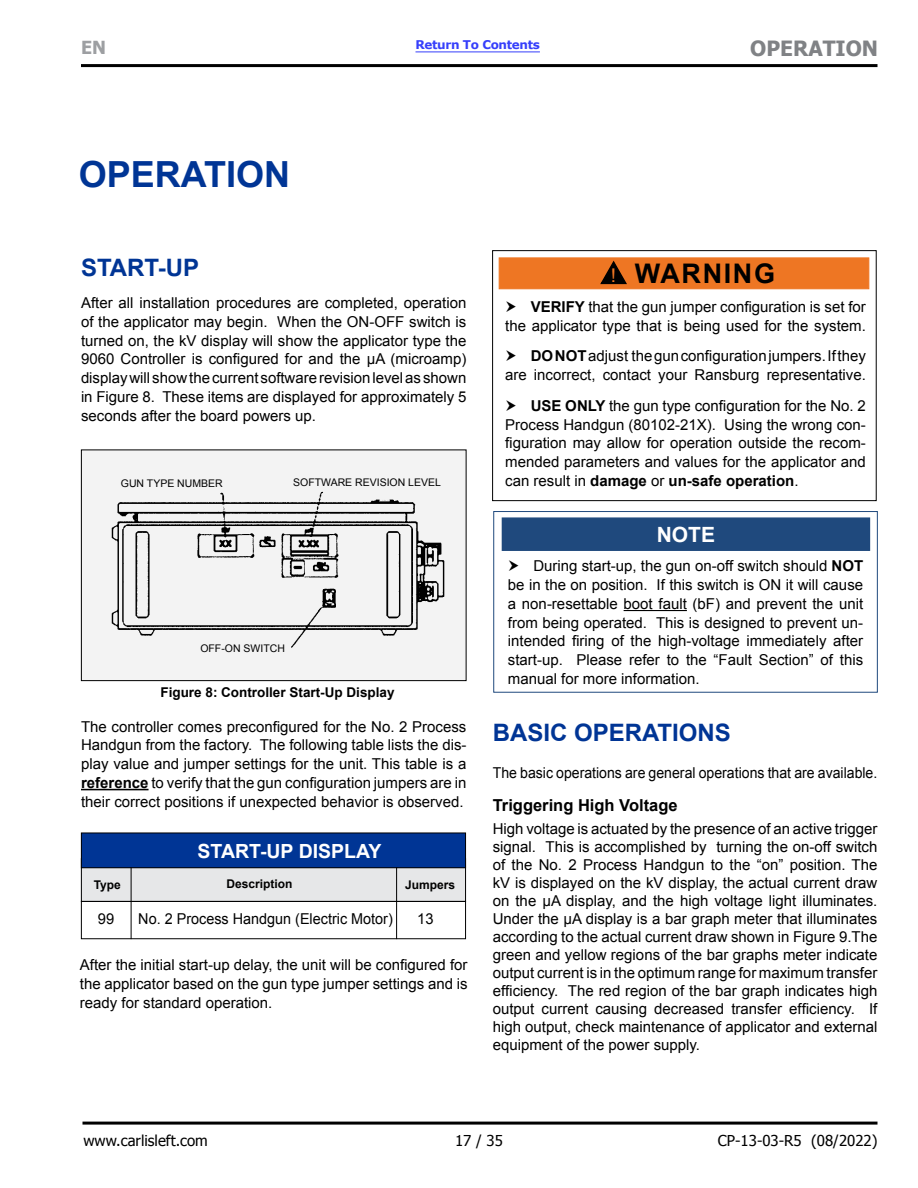
<style>
.page{position:relative;width:918px;height:1188px;background:#fff}
.page>*{position:absolute;margin:0;border:0;box-sizing:border-box;transform-origin:0 0}
.t1{font:700 36px "Arial";color:#003595}
.t2{font:700 27px "Arial";letter-spacing:.06em;color:#000}
.t3{font:700 24px "Arial";color:#003595}
.t4{font:700 21px "Tahoma";color:#808285}
.t5{font:700 21px "Arial";color:#fff}
.t6{font:700 19.5px "Arial";color:#fff}
.t7{font:700 18px "Tahoma";color:#9d9fa2}
.t8{font:700 16.5px "Arial";color:#000}
.t9{font:15px/18.8px "Arial";color:#000;text-align:justify}
.t10{font:15px "Arial";color:#000;scale:.94 1}
.t11{font:15px "Tahoma";color:#000}
.t12{font:15px "Arial";color:#000;scale:.96 1}
.t13{font:700 13.5px "Arial";color:#000}
.t14{font:700 12px "Arial";color:#000}
.t15{font:700 12px "Verdana";letter-spacing:-.03em;color:#363ffb}
.t16{font:10.5px "Arial";color:#000}
.s1{font-weight:400;font-size:18.9px;color:#ee7623}
.s2{font-weight:700}
</style>
<div class="page">
<hr style="left:81px;top:64px;width:797px;height:3px;background:#000">
<hr style="left:82px;top:1122px;width:796px;height:3px;background:#000">
<div style="left:493px;top:511px;width:385px;height:182px;background:#fff;border:1px solid #1f497d"></div>
<div style="left:502px;top:517px;width:368px;height:34px;background:#1f497d;border:2px solid #1f497d"></div>
<div style="left:492px;top:250px;width:385px;height:251px;border:1px solid #000"></div>
<div style="left:499px;top:258px;width:370px;height:31px;background:#ee7623;border:1px solid #ee7623"></div>
<svg style="left:600px;top:260px;width:27px;height:25px"></svg>
<div style="left:81px;top:450px;width:385px;height:231px;background:#f3f3f3"></div>
<div style="left:81px;top:450px;width:385px;height:231px;border:1px solid #000"></div>
<hr style="left:81px;top:789px;width:68px;height:1px;background:#000">
<div style="left:81px;top:859px;width:385px;height:42px;background:#e6e7e8"></div>
<div style="left:81px;top:901px;width:385px;height:38px;border:1px solid #000"></div>
<div style="left:81px;top:833px;width:385px;height:35px;background:#003595"></div>
<div style="left:81px;top:833px;width:385px;height:35px;border:1px solid #000"></div>
<hr style="left:131px;top:867px;width:1px;height:72px;background:#000">
<hr style="left:396px;top:867px;width:1px;height:72px;background:#000">
<img style="left:111px;top:491px;width:334px;height:157px">
<hr style="left:624px;top:610px;width:63px;height:1px;background:#000">
<hr style="left:416px;top:52px;width:124px;height:1px;background:#363ffb">
<p class="t15" style="left:416px;top:37px;width:126px">Return To Contents</p>
<p class="t7" style="left:81px;top:35px;width:26px">EN</p>
<h3 class="t4" style="left:750px;top:34px;width:129px">OPERATION</h3>
<h1 class="t1" style="left:79px;top:151px;width:213px">OPERATION</h1>
<h3 class="t3" style="left:81px;top:252px;width:120px">START-UP</h3>
<p class="t9" style="left:81px;top:294px;width:387px">After all installation procedures are completed, operation of the applicator may begin. When the ON-OFF switch is turned on, the kV display will show the applicator type the 9060 Controller is configured for and the µA (microamp) display will show the current software revision level as shown in Figure 8. These items are displayed for approximately 5 seconds after the board powers up.</p>
<p class="t16" style="left:121px;top:477px;width:103px">GUN TYPE NUMBER</p>
<p class="t16" style="left:293px;top:476px;width:149px">SOFTWARE REVISION LEVEL</p>
<p class="t16" style="left:200px;top:642px;width:86px">OFF-ON SWITCH</p>
<h2 class="t2" style="left:611px;top:256px;width:166px"><span class="s1">!</span> WARNING</h2>
<p class="t9" style="left:505px;top:297px;width:362px;text-align:right"><span class="s2">VERIFY</span> that the gun jumper configuration is set for<br>the applicator type that is being used for the system.</p>
<p class="t9" style="left:505px;top:347px;width:362px;text-align:right"><span class="s2">DO NOT</span> adjust the gun configuration jumpers. If they<br>are incorrect, contact your Ransburg representative.</p>
<p class="t9" style="left:505px;top:396px;width:362px;text-indent:26px"><span class="s2">USE ONLY</span> the gun type configuration for the No. 2<br>Process Handgun (80102-21X). Using the wrong con&shy;figuration may allow for operation outside the recom&shy;mended parameters and values for the applicator and can result in <span class="s2">damage</span> or <span class="s2">un-safe operation</span>.</p>
<h3 class="t5" style="left:657px;top:521px;width:60px">NOTE</h3>
<p class="t9" style="left:508px;top:557px;width:357px;text-indent:26px">During start-up, the gun on-off switch should <span class="s2">NOT </span>be in the on position. If this switch is ON it will cause a non-resettable boot fault (bF) and prevent the unit from being operated. This is designed to prevent un&shy;intended firing of the high-voltage immediately after start-up. Please refer to the “Fault Section” of this manual for more information.</p>
<p class="t13" style="left:160px;top:683px;width:236px">Figure 8: Controller Start-Up Display</p>
<p class="t9" style="left:81px;top:717px;width:387px">The controller comes preconfigured for the No. 2 Process Handgun from the factory. The following table lists the dis&shy;play value and jumper settings for the unit. This table is a <span class="s2">reference</span> to verify that the gun configuration jumpers are in their correct positions if unexpected behavior is observed.</p>
<h3 class="t3" style="left:493px;top:716px;width:240px">BASIC OPERATIONS</h3>
<p class="t10" style="left:493px;top:763px;width:411px">The basic operations are general operations that are available.</p>
<p class="t8" style="left:493px;top:794px;width:186px">Triggering High Voltage</p>
<p class="t9" style="left:493px;top:819px;width:386px;line-height:18px">High voltage is actuated by the presence of an active trigger signal. This is accomplished by turning the on-off switch of the No. 2 Process Handgun to the “on” position. The kV is displayed on the kV display, the actual current draw on the µA display, and the high voltage light illuminates.<br>Under the µA display is a bar graph meter that illuminates according to the actual current draw shown in Figure 9.The green and yellow regions of the bar graphs meter indicate output current is in the optimum range for maximum transfer efficiency. The red region of the bar graph indicates high output current causing decreased transfer efficiency. If high output, check maintenance of applicator and external equipment of the power supply.</p>
<h3 class="t6" style="left:198px;top:838px;width:185px">START-UP DISPLAY</h3>
<p class="t14" style="left:94px;top:877px;width:29px">Type</p>
<p class="t14" style="left:227px;top:876px;width:68px">Description</p>
<p class="t14" style="left:405px;top:877px;width:52px">Jumpers</p>
<p class="t9" style="left:98px;top:909px;width:18px">99</p>
<p class="t12" style="left:138px;top:908px;width:267px">No. 2 Process Handgun (Electric Motor)</p>
<p class="t9" style="left:417px;top:909px;width:18px">13</p>
<p class="t9" style="left:80px;top:956px;width:389px">After the initial start-up delay, the unit will be configured for the applicator based on the gun type jumper settings and is ready for standard operation.</p>
<p class="t11" style="left:83px;top:1130px;width:126px">www.carlisleft.com</p>
<p class="t11" style="left:455px;top:1130px;width:49px">17 / 35</p>
<p class="t11" style="left:718px;top:1130px;width:161px">CP-13-03-R5 (08/2022)</p>
</div>
